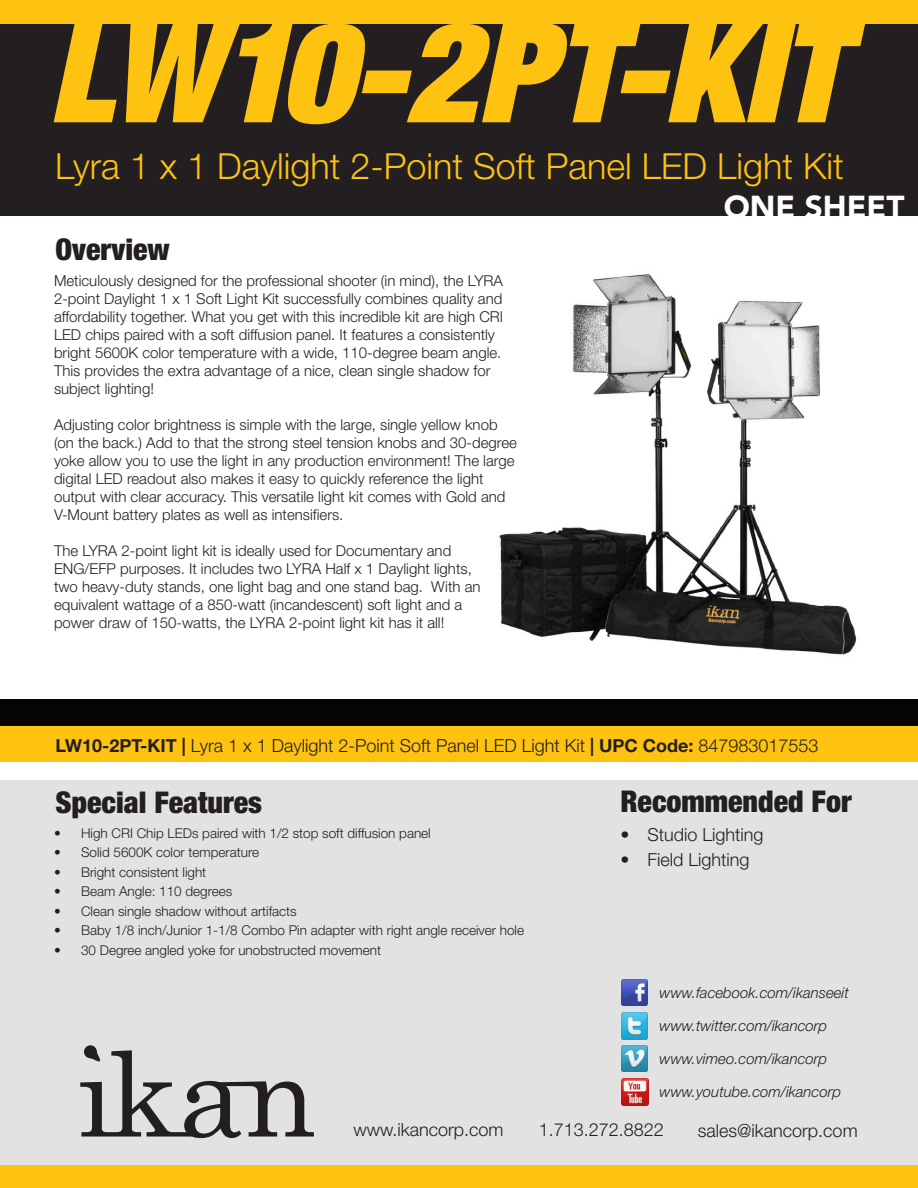
<style>
.page{position:relative;width:918px;height:1188px;background:#fff}
.page>*{position:absolute;margin:0;border:0;box-sizing:border-box;transform-origin:0 0}
.t1{font:italic 900 condensed 139.5px "Helvetica Neue LT Std";color:#fec210}
.t2{font:300 36px "Helvetica Neue LT Std";color:#fec210}
.t3{font:900 31.5px "Avenir LT Std";color:#fff}
.t4{font:900 condensed 30px "Helvetica Neue LT Std";color:#231f20}
.t5{font:300 18px "Helvetica Neue LT Std";color:#231f20}
.t6{font:300 15px/18px "Helvetica Neue LT Std";color:#231f20}
.t7{font:italic 300 15px "Helvetica Neue LT Std";color:#231f20}
.t8{font:300 13.5px "Helvetica Neue LT Std";color:#231f20}
.s1{font-weight:700}
</style>
<div class="page">
<div style="left:0;top:780px;width:918px;height:408px;background:#e2e2e2"></div>
<svg style="left:80px;top:1045px;width:234px;height:93px"></svg>
<div style="left:0;top:0;width:918px;height:216px;background:#231f20"></div>
<img style="left:499px;top:274px;width:358px;height:381px">
<div style="left:0;top:0;width:918px;height:24px;background:#fec210"></div>
<div style="left:0;top:724px;width:918px;height:38px;background:#fec210"></div>
<div style="left:0;top:699px;width:918px;height:27px;background:#040503"></div>
<div style="left:0;top:1165px;width:918px;height:23px;background:#fec210"></div>
<img style="left:621px;top:979px;width:27px;height:27px">
<img style="left:621px;top:1012px;width:27px;height:28px">
<img style="left:621px;top:1045px;width:27px;height:27px">
<img style="left:621px;top:1078px;width:28px;height:28px">
<p class="t1" style="left:48px;top:-17px;width:797px">LW10-2PT-KIT</p>
<p class="t2" style="left:55px;top:145px;width:790px">Lyra 1 x 1 Daylight 2-Point Soft Panel LED Light Kit</p>
<p class="t4" style="left:56px;top:231px;width:116px">Overview</p>
<p class="t6" style="left:54px;top:271px;width:451px">Meticulously designed for the professional shooter (in mind), the LYRA 2-point Daylight 1 x 1 Soft Light Kit successfully combines quality and affordability together. What you get with this incredible kit are high CRI LED chips paired with a soft diffusion panel. It features a consistently bright 5600K color temperature with a wide, 110-degree beam angle.<br>This provides the extra advantage of a nice, clean single shadow for subject lighting!</p>
<p class="t6" style="left:54px;top:415px;width:464px">Adjusting color brightness is simple with the large, single yellow knob (on the back.) Add to that the strong steel tension knobs and 30-degree yoke allow you to use the light in any production environment! The large digital LED readout also makes it easy to quickly reference the light output with clear accuracy. This versatile light kit comes with Gold and V-Mount battery plates as well as intensifiers.</p>
<p class="t6" style="left:54px;top:541px;width:428px">The LYRA 2-point light kit is ideally used for Documentary and ENG/EFP purposes. It includes two LYRA Half x 1 Daylight lights, two heavy-duty stands, one light bag and one stand bag. With an equivalent wattage of a 850-watt (incandescent) soft light and a power draw of 150-watts, the LYRA 2-point light kit has it all!</p>
<p class="t3" style="left:724px;top:187px;width:182px">ONE SHEET</p>
<p class="t5" style="left:55px;top:735px;width:765px"><span class="s1">LW10-2PT-KIT |</span> Lyra 1 x 1 Daylight 2-Point Soft Panel LED Light Kit <span class="s1">| UPC Code:</span> 847983017553</p>
<p class="t4" style="left:56px;top:784px;width:208px">Special Features</p>
<p class="t8" style="left:54px;top:824px;width:378px">• High CRI Chip LEDs paired with 1/2 stop soft diffusion panel</p>
<p class="t8" style="left:54px;top:844px;width:207px">• Solid 5600K color temperature</p>
<p class="t8" style="left:54px;top:863px;width:154px">• Bright consistent light</p>
<p class="t8" style="left:54px;top:883px;width:180px">• Beam Angle: 110 degrees</p>
<p class="t8" style="left:54px;top:902px;width:244px">• Clean single shadow without artifacts</p>
<p class="t8" style="left:54px;top:922px;width:472px">• Baby 1/8 inch/Junior 1-1/8 Combo Pin adapter with right angle receiver hole</p>
<p class="t8" style="left:54px;top:941px;width:329px">• 30 Degree angled yoke for unobstructed movement</p>
<p class="t4" style="left:620px;top:782px;width:233px">Recommended For</p>
<p class="t5" style="left:620px;top:823px;width:145px">• Studio Lighting</p>
<p class="t5" style="left:620px;top:849px;width:131px">• Field Lighting</p>
<p class="t7" style="left:660px;top:984px;width:191px">www.facebook.com/ikanseeit</p>
<p class="t7" style="left:660px;top:1017px;width:169px">www.twitter.com/ikancorp</p>
<p class="t7" style="left:660px;top:1050px;width:169px">www.vimeo.com/ikancorp</p>
<p class="t7" style="left:660px;top:1083px;width:183px">www.youtube.com/ikancorp</p>
<p class="t5" style="left:353px;top:1119px;width:152px">www.ikancorp.com</p>
<p class="t5" style="left:539px;top:1119px;width:127px">1.713.272.8822</p>
<p class="t5" style="left:698px;top:1119px;width:161px">sales@ikancorp.com</p>
</div>
